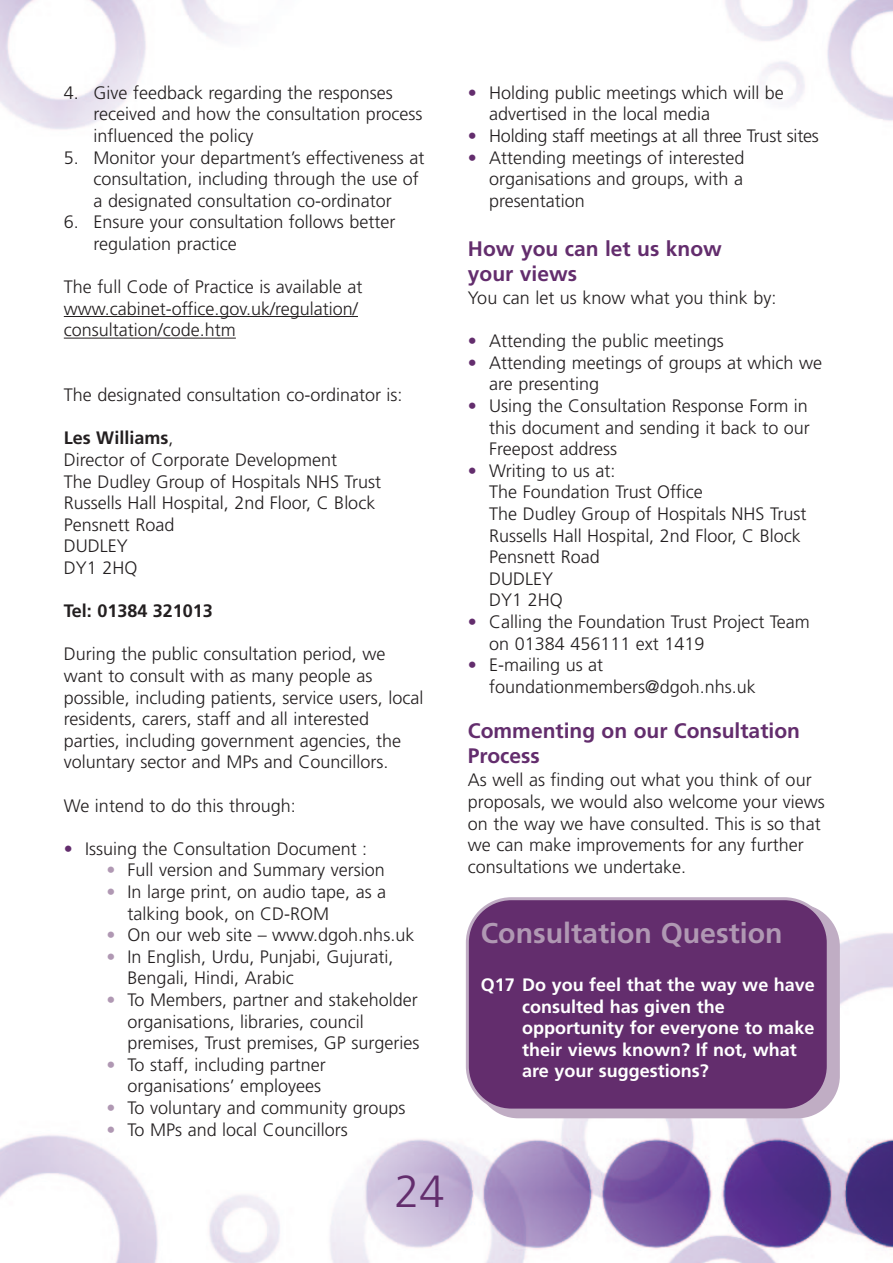
<style>
.page{position:relative;width:893px;height:1263px;background:#fff}
.page>*{position:absolute;margin:0;border:0;box-sizing:border-box;transform-origin:0 0}
.t1{font:300 45px "Frutiger";color:#632d6d}
.t2{font:700 28.5px "Frutiger";color:#b098b3}
.t3{font:700 21px/25.2px "Frutiger";color:#632d6d}
.t4{font:300 18px/21.6px "Frutiger";color:#231f20}
.t5{font:700 18px/21.6px "Frutiger";color:#fff}
.t6{font:700 18px "Frutiger";color:#231f20}
.s1{font-weight:700}
.s2{color:#632d6d}
.s3{color:#b098b3}
</style>
<div class="page">
<img style="left:0;top:0;width:892px;height:1263px">
<hr style="left:64px;top:316px;width:42px;height:1px;background:#231f20">
<hr style="left:105px;top:316px;width:83px;height:1px;background:#231f20">
<hr style="left:187px;top:316px;width:60px;height:1px;background:#231f20">
<hr style="left:246px;top:316px;width:35px;height:1px;background:#231f20">
<hr style="left:281px;top:316px;width:77px;height:1px;background:#231f20">
<hr style="left:64px;top:338px;width:172px;height:1px;background:#231f20">
<div style="left:476px;top:904px;width:363px;height:214px;background:#c0adc4;border-radius:43px"></div>
<svg style="left:466px;top:897px;width:363px;height:215px;background:#6a3673"></svg>
<p class="t4" style="left:94px;top:83px;width:330px;text-indent:-30px">4. Give feedback regarding the responses received and how the consultation process influenced the policy</p>
<p class="t4" style="left:94px;top:148px;width:332px;text-indent:-30px">5. Monitor your department’s effectiveness at consultation, including through the use of a designated consultation co-ordinator</p>
<p class="t4" style="left:94px;top:213px;width:303px;text-indent:-30px">6. Ensure your consultation follows better regulation practice</p>
<p class="t4" style="left:64px;top:277px;width:300px">The full Code of Practice is available at www.cabinet-office.gov.uk/regulation/ consultation/code.htm</p>
<p class="t4" style="left:64px;top:385px;width:340px">The designated consultation co-ordinator is:</p>
<p class="t4" style="left:64px;top:429px;width:319px"><span class="s1">Les Williams</span>,<br>Director of Corporate Development<br>The Dudley Group of Hospitals NHS Trust<br>Russells Hall Hospital, 2nd Floor, C Block<br>Pensnett Road<br>DUDLEY<br>DY1 2HQ</p>
<p class="t6" style="left:64px;top:604px;width:151px">Tel: 01384 321013</p>
<p class="t4" style="left:64px;top:645px;width:361px">During the public consultation period, we want to consult with as many people as possible, including patients, service users, local residents, carers, staff and all interested parties, including government agencies, the voluntary sector and MPs and Councillors.</p>
<p class="t4" style="left:64px;top:796px;width:233px">We intend to do this through:</p>
<p class="t4" style="left:64px;top:839px;width:305px"><span class="s2">•</span> Issuing the Consultation Document :</p>
<p class="t4" style="left:106px;top:861px;width:280px"><span class="s3">•</span> Full version and Summary version</p>
<p class="t4" style="left:128px;top:882px;width:260px;text-indent:-21px"><span class="s3">•</span> In large print, on audio tape, as a talking book, on CD-ROM</p>
<p class="t4" style="left:106px;top:925px;width:309px"><span class="s3">•</span> On our web site – www.dgoh.nhs.uk</p>
<p class="t4" style="left:128px;top:947px;width:267px;text-indent:-21px"><span class="s3">•</span> In English, Urdu, Punjabi, Gujurati,<br>Bengali, Hindi, Arabic</p>
<p class="t4" style="left:128px;top:990px;width:293px;text-indent:-21px"><span class="s3">•</span> To Members, partner and stakeholder organisations, libraries, council premises, Trust premises, GP surgeries</p>
<p class="t4" style="left:106px;top:1055px;width:221px;text-align:right"><span class="s3">•</span> To staff, including partner organisations’ employees</p>
<p class="t4" style="left:106px;top:1098px;width:300px"><span class="s3">•</span> To voluntary and community groups</p>
<p class="t4" style="left:106px;top:1120px;width:243px"><span class="s3">•</span> To MPs and local Councillors</p>
<h1 class="t1" style="left:394px;top:1173px;width:52px">24</h1>
<p class="t4" style="left:489px;top:83px;width:296px;text-indent:-21px"><span class="s2">•</span> Holding public meetings which will be advertised in the local media</p>
<p class="t4" style="left:468px;top:126px;width:352px"><span class="s2">•</span> Holding staff meetings at all three Trust sites</p>
<p class="t4" style="left:489px;top:148px;width:257px;text-align:justify;text-indent:-21px"><span class="s2">•</span> Attending meetings of interested organisations and groups, with a presentation</p>
<p class="t3" style="left:468px;top:237px;width:255px">How you can let us know your views</p>
<p class="t4" style="left:468px;top:288px;width:310px">You can let us know what you think by:</p>
<p class="t4" style="left:468px;top:331px;width:257px"><span class="s2">•</span> Attending the public meetings</p>
<p class="t4" style="left:489px;top:353px;width:334px;text-indent:-21px"><span class="s2">•</span> Attending meetings of groups at which we are presenting</p>
<p class="t4" style="left:489px;top:396px;width:322px;text-align:justify;text-indent:-21px"><span class="s2">•</span> Using the Consultation Response Form in this document and sending it back to our Freepost address</p>
<p class="t4" style="left:489px;top:461px;width:319px;text-indent:-21px"><span class="s2">•</span> Writing to us at:<br>The Foundation Trust Office<br>The Dudley Group of Hospitals NHS Trust<br>Russells Hall Hospital, 2nd Floor, C Block<br>Pensnett Road<br>DUDLEY<br>DY1 2HQ</p>
<p class="t4" style="left:489px;top:612px;width:322px;text-indent:-21px"><span class="s2">•</span> Calling the Foundation Trust Project Team on 01384 456111 ext 1419</p>
<p class="t4" style="left:489px;top:655px;width:268px;text-indent:-21px"><span class="s2">•</span> E-mailing us at foundationmembers@dgoh.nhs.uk</p>
<p class="t3" style="left:468px;top:720px;width:333px">Commenting on our Consultation<br>Process</p>
<p class="t4" style="left:468px;top:771px;width:358px">As well as finding out what you think of our proposals, we would also welcome your views on the way we have consulted. This is so that we can make improvements for any further consultations we undertake.</p>
<h2 class="t2" style="left:481px;top:922px;width:303px">Consultation Question</h2>
<p class="t5" style="left:522px;top:975px;width:294px;text-indent:-41px">Q17 Do you feel that the way we have consulted has given the opportunity for everyone to make their views known? If not, what are your suggestions?</p>
</div>
